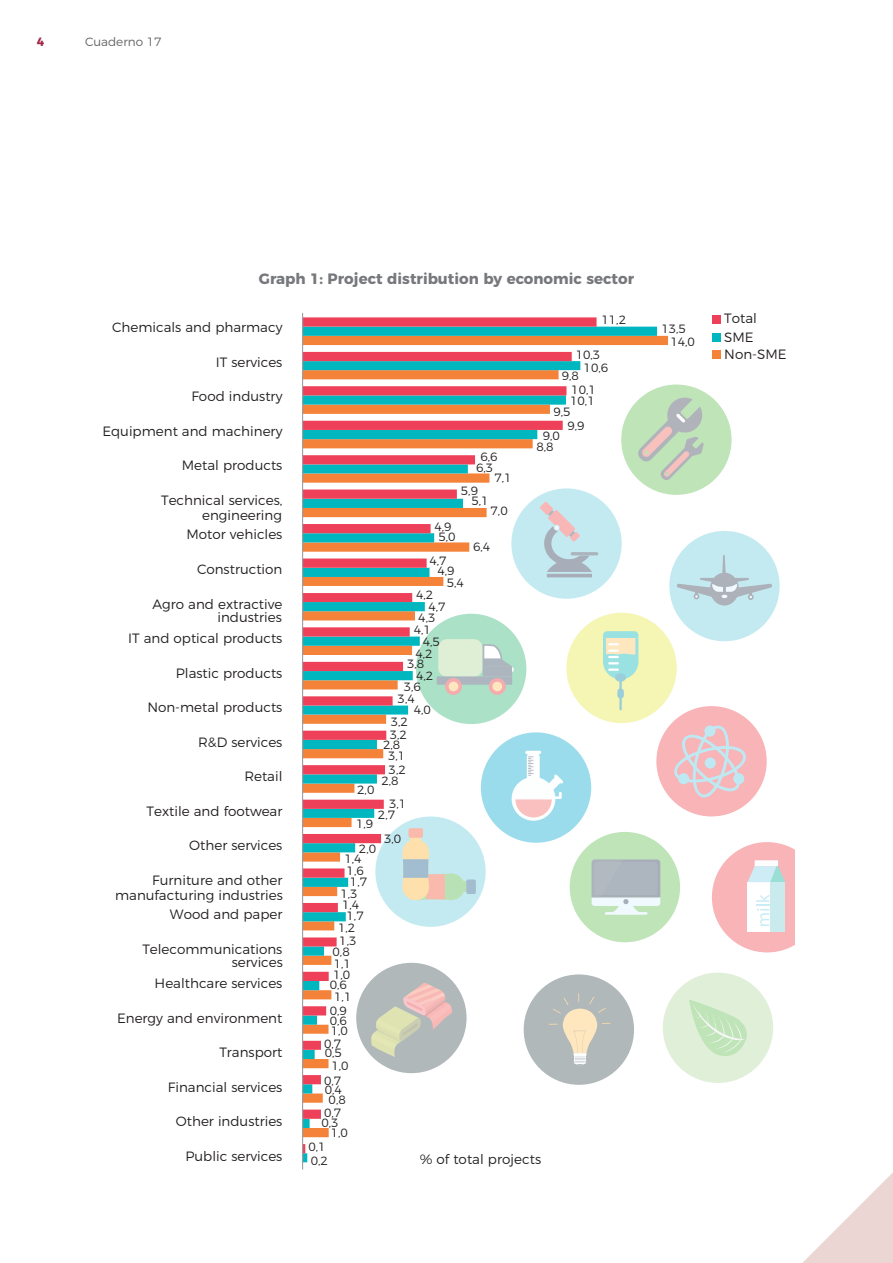
<style>
.page{position:relative;width:893px;height:1263px;background:#fff}
.page>*{position:absolute;margin:0;border:0;box-sizing:border-box;transform-origin:0 0}
.ladillo{font:700 15px "Montserrat";color:#76787b}
.t1{font:300 13.5px/17.9px "Montserrat";color:#231f20}
.t2{font:300 12px/10.6px "Montserrat";color:#231f20}
.t3{font:300 12px "Montserrat";color:#636366}
.t4{font:700 12px "Montserrat";color:#a02745}
</style>
<div class="page">
<svg style="left:802px;top:1173px;width:91px;height:90px"></svg>
<svg style="left:566px;top:613px;width:111px;height:110px"></svg>
<div style="left:621px;top:384px;width:111px;height:111px;background:#bee4b8;border-radius:50%"></div>
<svg style="left:668px;top:397px;width:36px;height:83px"></svg>
<div style="left:669px;top:531px;width:111px;height:110px;background:#c4eaf1;border-radius:50%"></div>
<div style="left:710px;top:573px;width:29px;height:32px;background:#adb1b9;border-radius:50%"></div>
<svg style="left:677px;top:555px;width:95px;height:45px"></svg>
<div style="left:663px;top:972px;width:110px;height:111px;background:#e0efd7;border-radius:50%"></div>
<svg style="left:689px;top:999px;width:58px;height:57px"></svg>
<div style="left:570px;top:832px;width:110px;height:110px;background:#bee4b8;border-radius:50%"></div>
<div style="left:656px;top:706px;width:111px;height:110px;background:#f8b4b6;border-radius:50%"></div>
<svg style="left:674px;top:725px;width:72px;height:73px"></svg>
<div style="left:705px;top:757px;width:11px;height:11px;background:#bee9f3;border-radius:50%"></div>
<div style="left:678px;top:773px;width:11px;height:11px;background:#bee9f3;border-radius:50%"></div>
<div style="left:733px;top:773px;width:11px;height:11px;background:#bee9f3;border-radius:50%"></div>
<div style="left:704px;top:725px;width:11px;height:11px;background:#bee9f3;border-radius:50%"></div>
<svg style="left:712px;top:842px;width:83px;height:110px"></svg>
<svg style="left:657px;top:336px;width:11px;height:715px"></svg>
<svg style="left:303px;top:327px;width:354px;height:835px"></svg>
<svg style="left:303px;top:317px;width:294px;height:836px"></svg>
<hr style="left:302px;top:313px;width:1px;height:856px;background:#989a9d">
<div style="left:712px;top:315px;width:8px;height:8px;background:#ee4159"></div>
<div style="left:712px;top:333px;width:8px;height:8px;background:#00b7bf"></div>
<div style="left:712px;top:351px;width:8px;height:8px;background:#f48239"></div>
<p class="t4" style="left:37px;top:32px;width:9px">4</p>
<p class="t3" style="left:85px;top:32px;width:78px">Cuaderno 17</p>
<p class="ladillo" style="left:259px;top:266px;width:377px">Graph 1: Project distribution by economic sector</p>
<p class="t1" style="left:112px;top:318px;width:172px">Chemicals and pharmacy</p>
<p class="t1" style="left:216px;top:352px;width:68px">IT services</p>
<p class="t1" style="left:191px;top:387px;width:93px">Food industry</p>
<p class="t1" style="left:102px;top:421px;width:182px">Equipment and machinery</p>
<p class="t1" style="left:182px;top:456px;width:102px">Metal products</p>
<p class="t1" style="left:161px;top:490px;width:123px">Technical services,</p>
<p class="t1" style="left:186px;top:525px;width:98px">Motor vehicles</p>
<p class="t1" style="left:197px;top:559px;width:87px">Construction</p>
<p class="t1" style="left:153px;top:594px;width:131px">Agro and extractive</p>
<p class="t1" style="left:128px;top:628px;width:156px">IT and optical products</p>
<p class="t1" style="left:176px;top:663px;width:108px">Plastic products</p>
<p class="t1" style="left:147px;top:697px;width:137px">Non-metal products</p>
<p class="t1" style="left:198px;top:732px;width:86px">R&amp;D services</p>
<p class="t1" style="left:244px;top:766px;width:40px">Retail</p>
<p class="t1" style="left:147px;top:801px;width:137px">Textile and footwear</p>
<p class="t1" style="left:189px;top:835px;width:95px">Other services</p>
<p class="t1" style="left:152px;top:870px;width:132px">Furniture and other</p>
<p class="t1" style="left:170px;top:904px;width:114px">Wood and paper</p>
<p class="t1" style="left:142px;top:939px;width:142px">Telecommunications</p>
<p class="t1" style="left:155px;top:973px;width:129px">Healthcare services</p>
<p class="t1" style="left:117px;top:1008px;width:167px">Energy and environment</p>
<p class="t1" style="left:219px;top:1042px;width:65px">Transport</p>
<p class="t1" style="left:168px;top:1077px;width:116px">Financial services</p>
<p class="t1" style="left:176px;top:1111px;width:108px">Other industries</p>
<p class="t1" style="left:186px;top:1146px;width:98px">Public services</p>
<p class="t1" style="left:202px;top:505px;width:81px">engineering</p>
<p class="t1" style="left:217px;top:607px;width:66px">industries</p>
<p class="t1" style="left:115px;top:885px;width:169px">manufacturing industries</p>
<p class="t1" style="left:232px;top:952px;width:53px">services</p>
<p class="t2" style="left:476px;top:450px;width:23px;line-height:11.2px;text-align:center">6,6<br>6,3</p>
<p class="t2" style="left:494px;top:471px;width:19px">7,1</p>
<p class="t2" style="left:472px;top:485px;width:19px;line-height:10.1px;text-indent:-11px">5,9<br>5,1</p>
<p class="t2" style="left:491px;top:505px;width:19px">7,0</p>
<p class="t2" style="left:357px;top:784px;width:19px">2,0</p>
<p class="t2" style="left:435px;top:520px;width:23px;line-height:10.1px;text-align:center">4,9<br>5,0</p>
<p class="t2" style="left:437px;top:555px;width:19px;line-height:10.1px;text-indent:-8px">4,7<br>4,9</p>
<p class="t2" style="left:447px;top:576px;width:19px">5,4</p>
<p class="t2" style="left:416px;top:589px;width:19px">4,2</p>
<p class="t2" style="left:428px;top:600px;width:19px">4,7</p>
<p class="t2" style="left:418px;top:612px;width:19px">4,3</p>
<p class="t2" style="left:414px;top:623px;width:19px">4,1</p>
<p class="t2" style="left:423px;top:635px;width:19px">4,5</p>
<p class="t2" style="left:415px;top:648px;width:19px">4,2</p>
<p class="t2" style="left:407px;top:657px;width:19px">3,8</p>
<p class="t2" style="left:416px;top:669px;width:19px">4,2</p>
<p class="t2" style="left:404px;top:680px;width:19px">3,6</p>
<p class="t2" style="left:398px;top:692px;width:19px">3,4</p>
<p class="t2" style="left:414px;top:703px;width:19px">4,0</p>
<p class="t2" style="left:390px;top:714px;width:20px;line-height:12.9px">3,2<br>3,2</p>
<p class="t2" style="left:383px;top:738px;width:24px;text-align:center">2,8<br>3,1</p>
<p class="t2" style="left:381px;top:763px;width:26px;line-height:11.2px;text-indent:7px">3,2<br>2,8</p>
<p class="t2" style="left:378px;top:798px;width:30px;text-indent:11px">3,1<br>2,7</p>
<p class="t2" style="left:356px;top:817px;width:19px">1,9</p>
<p class="t2" style="left:344px;top:842px;width:33px;text-indent:15px">2,0<br>1,4</p>
<p class="t2" style="left:347px;top:864px;width:22px">1,6<br>1,7</p>
<p class="t2" style="left:340px;top:887px;width:19px">1,3</p>
<p class="t2" style="left:342px;top:899px;width:19px">1,4</p>
<p class="t2" style="left:347px;top:910px;width:19px">1,7</p>
<p class="t2" style="left:338px;top:922px;width:19px">1,2</p>
<p class="t2" style="left:339px;top:934px;width:19px">1,3</p>
<p class="t2" style="left:333px;top:946px;width:19px">0,8</p>
<p class="t2" style="left:334px;top:957px;width:19px">1,1</p>
<p class="t2" style="left:333px;top:968px;width:19px">1,0</p>
<p class="t2" style="left:330px;top:989px;width:23px;line-height:13.5px;text-align:center">1,1<br>0,9</p>
<p class="t2" style="left:330px;top:1015px;width:20px;line-height:9.8px">0,6<br>1,0</p>
<p class="t2" style="left:331px;top:1059px;width:19px">1,0</p>
<p class="t2" style="left:330px;top:979px;width:19px">0,6</p>
<p class="t2" style="left:324px;top:1038px;width:19px;line-height:9.3px">0,7<br>0,5</p>
<p class="t2" style="left:324px;top:1074px;width:23px;line-height:9.6px;text-align:center">0,7<br>0,4<br>0,8</p>
<p class="t2" style="left:321px;top:1106px;width:21px;line-height:9.9px">0,7<br>0,3</p>
<p class="t2" style="left:331px;top:1127px;width:19px">1,0</p>
<p class="t2" style="left:384px;top:832px;width:19px">3,0</p>
<p class="t2" style="left:473px;top:540px;width:19px">6,4</p>
<p class="t2" style="left:601px;top:314px;width:26px">11,2</p>
<p class="t2" style="left:584px;top:346px;width:26px;line-height:13.5px;text-indent:-8px">10,3<br>10,6</p>
<p class="t2" style="left:571px;top:368px;width:26px;line-height:14px;text-indent:-10px">9,8<br>10,1</p>
<p class="t2" style="left:553px;top:394px;width:43px;text-indent:17px">10,1<br>9,5</p>
<p class="t2" style="left:567px;top:420px;width:19px">9,9</p>
<p class="t2" style="left:536px;top:430px;width:25px;text-align:center">9,0<br>8,8</p>
<p class="t2" style="left:308px;top:1139px;width:21px;line-height:13.5px">0,1<br>0,2</p>
<p class="t1" style="left:420px;top:1149px;width:123px">% of total projects</p>
<p class="t2" style="left:670px;top:321px;width:26px;line-height:13.5px;text-indent:-9px">13,5<br>14,0</p>
<p class="t1" style="left:724px;top:309px;width:64px">Total<br>SME<br>Non-SME</p>
</div>
